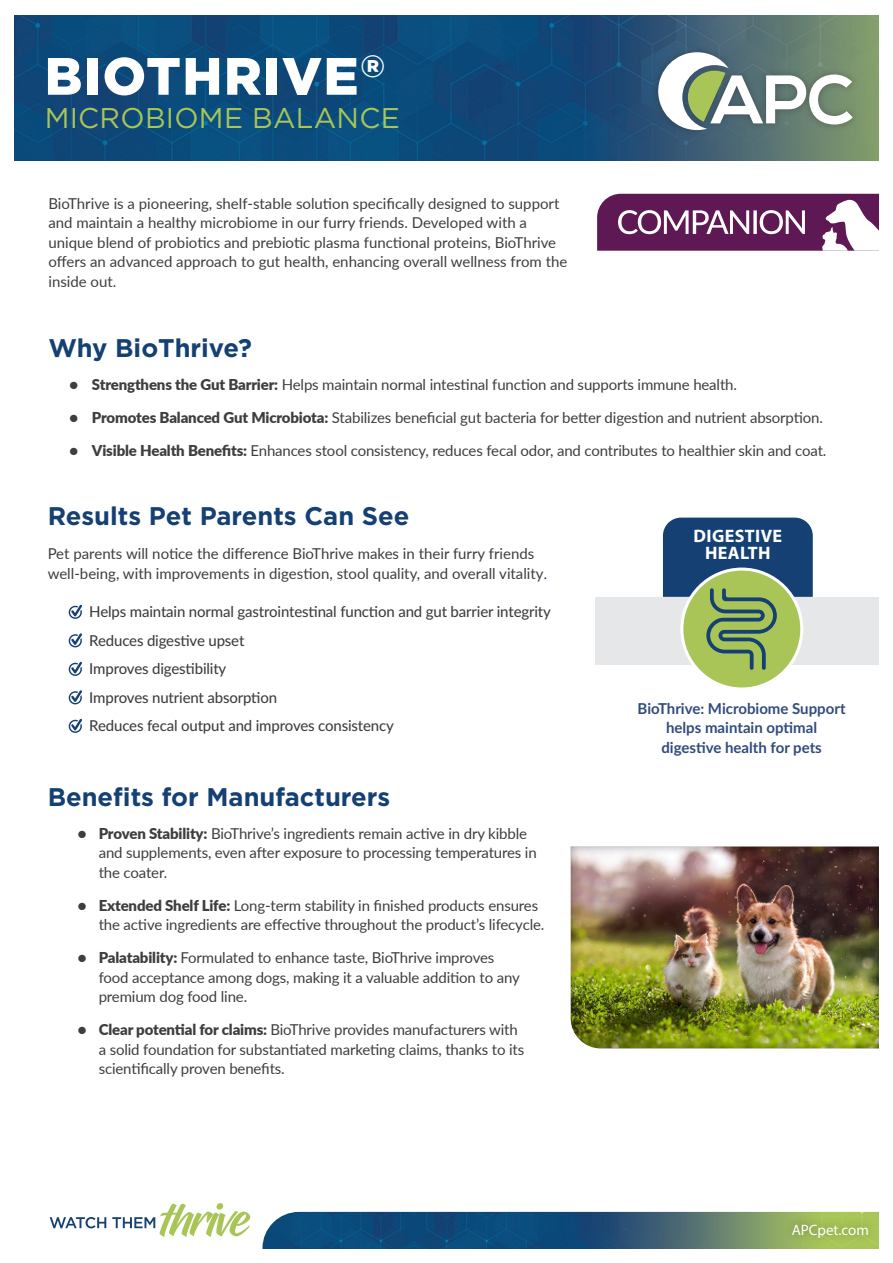
<style>
.page{position:relative;width:893px;height:1263px;background:#fff}
.page>*{position:absolute;margin:0;border:0;box-sizing:border-box;transform-origin:0 0}
.t1{font:900 52.5px "Gotham";letter-spacing:.03em;color:#fff}
.t2{font:28.5px "Gotham";letter-spacing:.01em;color:#a9c558}
.t3{font:700 25.5px "Gotham";color:#144073}
.t4{font:700 18.15px "Myriad Pro";letter-spacing:.02em;color:#fff}
.body_copy{font:15px/19.5px "Lato";letter-spacing:-.01em;color:#3e3e3f}
.t5{font:500 15px "Lato";letter-spacing:-.01em;color:#3e3e3f}
.t6{font:700 15px "Lato";color:#314c7b}
.t7{font:15px "Myriad Pro";color:#fff}
.s1{font-weight:900}
.s2{font-family:"Myriad Pro";color:#144073}
</style>
<div class="page">
<img style="left:262px;top:1212px;width:617px;height:37px">
<div style="left:783px;top:1214px;width:96px;height:33px;background:#231f20;opacity:.45"></div>
<svg style="left:50px;top:1217px;width:56px;height:11px"></svg>
<svg style="left:112px;top:1203px;width:138px;height:34px"></svg>
<svg style="left:597px;top:194px;width:282px;height:57px"></svg>
<img style="left:14px;top:15px;width:865px;height:145px">
<div style="left:650px;top:44px;width:210px;height:94px;background:#231f20;opacity:.35"></div>
<svg style="left:658px;top:52px;width:195px;height:78px"></svg>
<svg style="left:69px;top:605px;width:13px;height:14px"></svg>
<svg style="left:69px;top:633px;width:13px;height:14px"></svg>
<svg style="left:69px;top:662px;width:13px;height:14px"></svg>
<svg style="left:69px;top:690px;width:13px;height:14px"></svg>
<svg style="left:69px;top:719px;width:13px;height:14px"></svg>
<div style="left:596px;top:597px;width:285px;height:67px;background:#e6e7e9"></div>
<div style="left:682px;top:569px;width:120px;height:120px;background:#a9c558;border-radius:50%"></div>
<svg style="left:663px;top:518px;width:150px;height:152px"></svg>
<div style="left:571px;top:844px;width:309px;height:205px;background:#231f20;opacity:.5"></div>
<div style="left:880px;top:0;width:13px;height:1263px;background:#fff"></div>
<p class="t1" style="left:45px;top:40px;width:342px">BIOTHRIVE<sup>®</sup></p>
<p class="t2" style="left:45px;top:99px;width:357px">MICROBIOME BALANCE</p>
<p class="body_copy" style="left:48px;top:193px;width:520px">BioThrive is a pioneering, shelf-stable solution specifically designed to support and maintain a healthy microbiome in our furry friends. Developed with a unique blend of probiotics and prebiotic plasma functional proteins, BioThrive offers an advanced approach to gut health, enhancing overall wellness from the inside out.</p>
<p class="t3" style="left:48px;top:331px;width:205px">Why BioThrive?</p>
<p class="body_copy" style="left:69px;top:374px;width:669px"><span class="s1">• Strengthens the Gut Barrier:</span> Helps maintain normal intestinal function and supports immune health.</p>
<p class="body_copy" style="left:69px;top:407px;width:755px"><span class="s1">• Promotes Balanced Gut Microbiota:</span> Stabilizes beneficial gut bacteria for better digestion and nutrient absorption.</p>
<p class="body_copy" style="left:69px;top:440px;width:758px"><span class="s1">• Visible Health Benefits:</span> Enhances stool consistency, reduces fecal odor, and contributes to healthier skin and coat.</p>
<p class="t3" style="left:48px;top:499px;width:363px">Results Pet Parents Can See</p>
<p class="body_copy" style="left:48px;top:542px;width:501px;line-height:20.2px">Pet parents will notice the difference BioThrive makes in their furry friends well-being, with improvements in digestion, stool quality, and overall vitality<span class="s2">.</span></p>
<p class="t5" style="left:89px;top:601px;width:463px">Helps maintain normal gastrointestinal function and gut barrier integrity</p>
<p class="t5" style="left:89px;top:630px;width:157px">Reduces digestive upset</p>
<p class="t5" style="left:89px;top:658px;width:139px">Improves digestibility</p>
<p class="t5" style="left:89px;top:687px;width:189px">Improves nutrient absorption</p>
<p class="t5" style="left:89px;top:715px;width:306px">Reduces fecal output and improves consistency</p>
<p class="t3" style="left:48px;top:780px;width:344px">Benefits for Manufacturers</p>
<p class="body_copy" style="left:99px;top:823px;width:440px;text-indent:-21px"><span class="s1">• Proven Stability:</span> BioThrive’s ingredients remain active in dry kibble and supplements, even after exposure to processing temperatures in the coater.</p>
<p class="body_copy" style="left:99px;top:895px;width:447px;text-indent:-21px"><span class="s1">• Extended Shelf Life:</span> Long-term stability in finished products ensures the active ingredients are effective throughout the product’s lifecycle.</p>
<p class="body_copy" style="left:99px;top:947px;width:423px;text-indent:-21px"><span class="s1">• Palatability:</span> Formulated to enhance taste, BioThrive improves food acceptance among dogs, making it a valuable addition to any premium dog food line.</p>
<p class="body_copy" style="left:99px;top:1019px;width:427px;text-indent:-21px"><span class="s1">• Clear potential for claims:</span> BioThrive provides manufacturers with a solid foundation for substantiated marketing claims, thanks to its scientifically proven benefits.</p>
<p class="t4" style="left:693px;top:524px;width:90px">DIGESTIVE</p>
<p class="t4" style="left:705px;top:541px;width:67px">HEALTH</p>
<p class="t6" style="left:638px;top:697px;width:209px">BioThrive: Microbiome Support</p>
<p class="t6" style="left:666px;top:717px;width:152px">helps maintain optimal</p>
<p class="t6" style="left:661px;top:736px;width:162px">digestive health for pets</p>
<p class="t7" style="left:792px;top:1221px;width:79px">APCpet.com</p>
</div>
